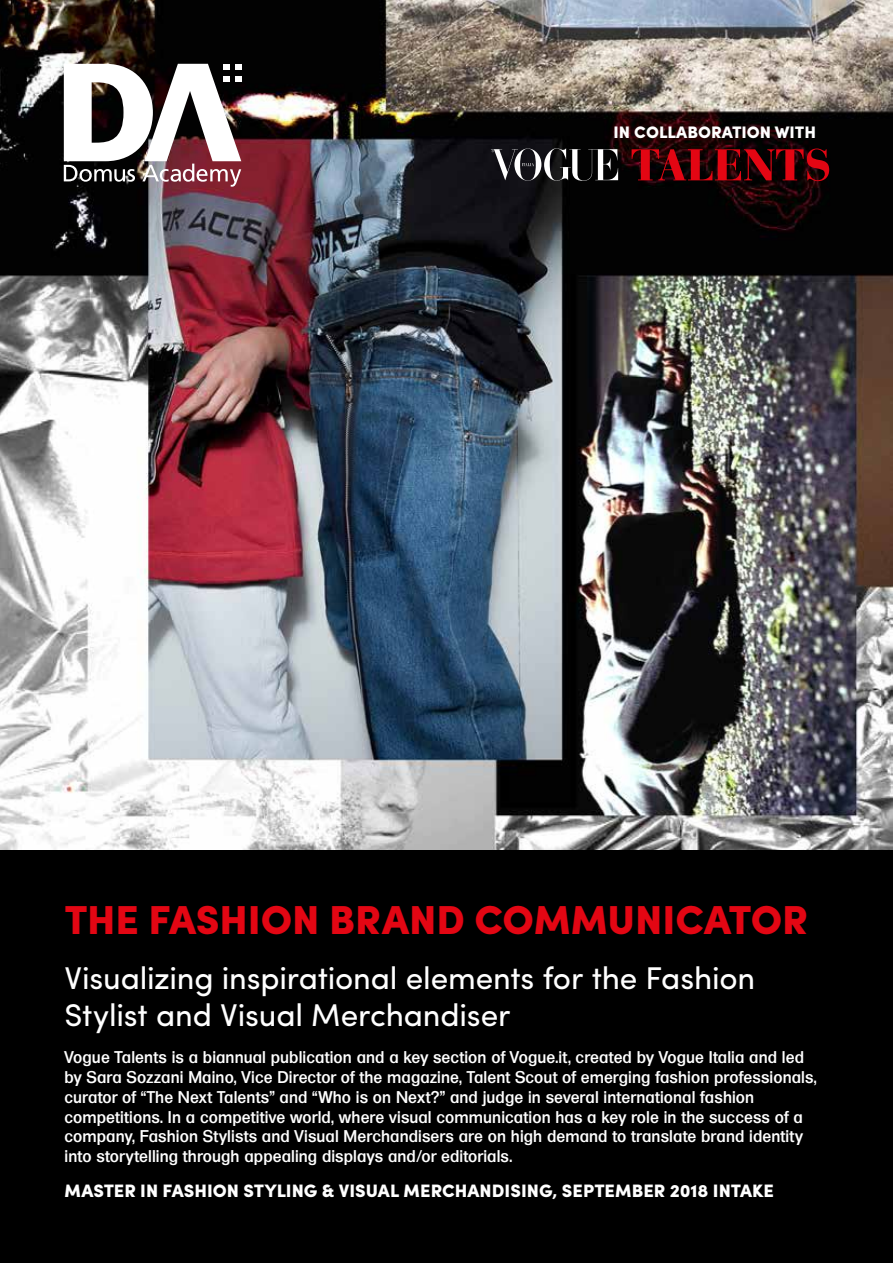
<style>
.page{position:relative;width:893px;height:1263px;background:#fff}
.page>*{position:absolute;margin:0;border:0;box-sizing:border-box;transform-origin:0 0}
.t1{font:900 40.5px "Sofia Pro";letter-spacing:-.005em;color:#e30613}
.t2{font:31.5px/37.8px "Sofia Pro";letter-spacing:-.005em;color:#fff}
.t3{font:900 18px "Sofia Pro";color:#fff}
.t4{font:900 16.65px "Sofia Pro";color:#fff}
.t5{font:500 16.5px/19.8px "Formula";letter-spacing:.005em;color:#fff}
</style>
<div class="page">
<img style="left:0;top:0;width:893px;height:850px">
<svg style="left:64px;top:64px;width:177px;height:123px"></svg>
<svg style="left:632px;top:149px;width:197px;height:32px;background:#600409"></svg>
<svg style="left:491px;top:148px;width:127px;height:33px"></svg>
<div style="left:0;top:850px;width:893px;height:413px;background:#000"></div>
<p class="t4" style="left:614px;top:119px;width:204px">IN COLLABORATION WITH</p>
<h1 class="t1" style="left:65px;top:888px;width:745px">THE FASHION BRAND COMMUNICATOR</h1>
<h2 class="t2" style="left:65px;top:956px;width:692px">Visualizing inspirational elements for the Fashion<br>Stylist and Visual Merchandiser</h2>
<p class="t5" style="left:65px;top:1047px;width:754px">Vogue Talents is a biannual publication and a key section of Vogue.it, created by Vogue Italia and led by Sara Sozzani Maino, Vice Director of the magazine, Talent Scout of emerging fashion professionals, curator of “The Next Talents” and “Who is on Next?” and judge in several international fashion competitions. In a competitive world, where visual communication has a key role in the success of a company, Fashion Stylists and Visual Merchandisers are on high demand to translate brand identity into storytelling through appealing displays and/or editorials.</p>
<p class="t3" style="left:65px;top:1176px;width:711px">MASTER IN FASHION STYLING &amp; VISUAL MERCHANDISING, SEPTEMBER 2018 INTAKE</p>
</div>
